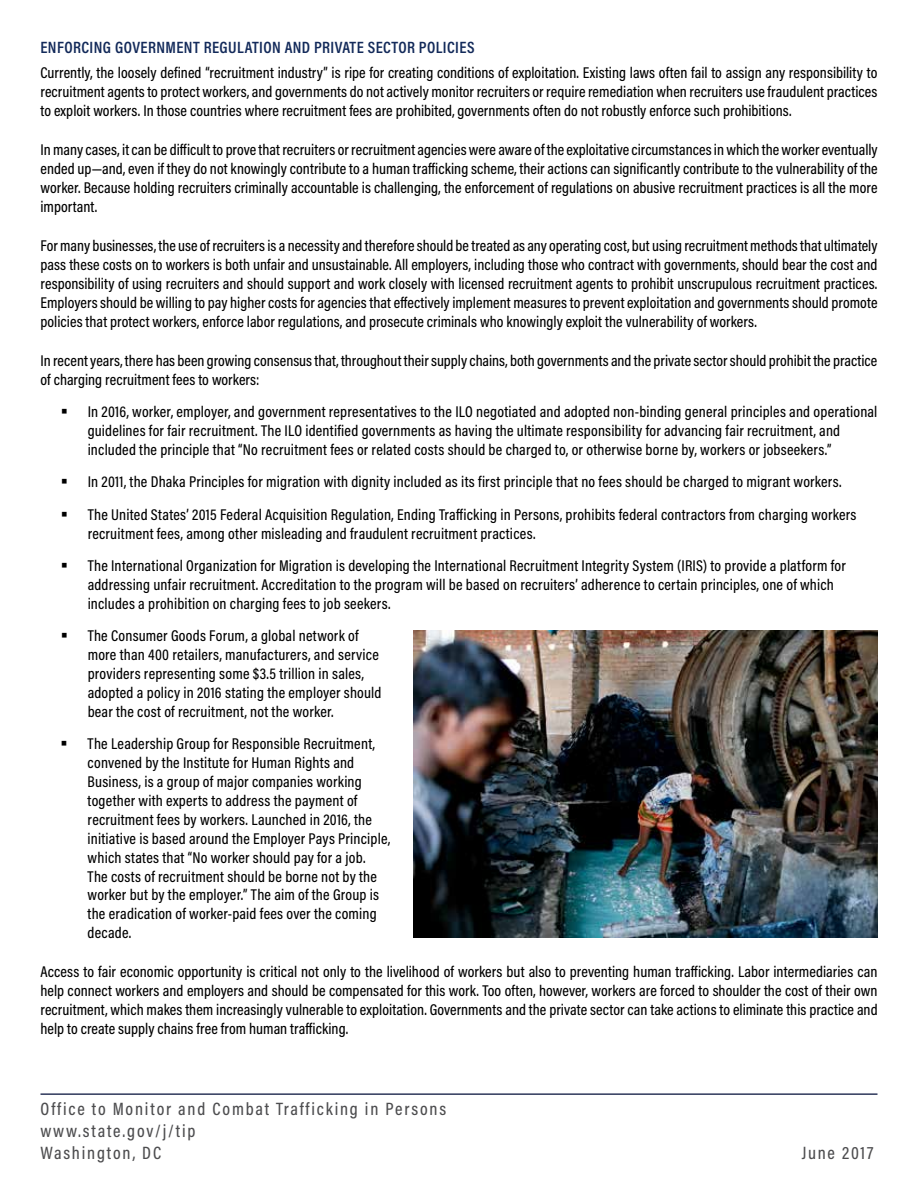
<style>
.page{position:relative;width:918px;height:1188px;background:#fff}
.page>*{position:absolute;margin:0;border:0;box-sizing:border-box;transform-origin:0 0}
.t1{font:500 18px/21.6px "Acumin Pro Cond";letter-spacing:.1em;color:#4d4d4f}
.t2{font:600 16.5px "Acumin Pro Cond";letter-spacing:.025em;color:#132a5a}
.t3{font:500 15.75px/18.9px "Acumin Pro Cond";letter-spacing:.01em;color:#000}
</style>
<div class="page">
<hr style="left:40px;top:1093px;width:838px;height:2px;background:#2e375b">
<img style="left:413px;top:630px;width:465px;height:307px">
<p class="t2" style="left:40px;top:36px;width:436px">ENFORCING GOVERNMENT REGULATION AND PRIVATE SECTOR POLICIES</p>
<p class="t3" style="left:40px;top:63px;width:839px;text-align:justify">Currently, the loosely defined “recruitment industry” is ripe for creating conditions of exploitation. Existing laws often fail to assign any responsibility to recruitment agents to protect workers, and governments do not actively monitor recruiters or require remediation when recruiters use fraudulent practices to exploit workers. In those countries where recruitment fees are prohibited, governments often do not robustly enforce such prohibitions.</p>
<p class="t3" style="left:40px;top:140px;width:839px;text-align:justify">In many cases, it can be difficult to prove that recruiters or recruitment agencies were aware of the exploitative circumstances in which the worker eventually ended up—and, even if they do not knowingly contribute to a human trafficking scheme, their actions can significantly contribute to the vulnerability of the worker. Because holding recruiters criminally accountable is challenging, the enforcement of regulations on abusive recruitment practices is all the more important.</p>
<p class="t3" style="left:40px;top:236px;width:839px;text-align:justify">For many businesses, the use of recruiters is a necessity and therefore should be treated as any operating cost, but using recruitment methods that ultimately pass these costs on to workers is both unfair and unsustainable. All employers, including those who contract with governments, should bear the cost and responsibility of using recruiters and should support and work closely with licensed recruitment agents to prohibit unscrupulous recruitment practices.<br>Employers should be willing to pay higher costs for agencies that effectively implement measures to prevent exploitation and governments should promote policies that protect workers, enforce labor regulations, and prosecute criminals who knowingly exploit the vulnerability of workers.</p>
<p class="t3" style="left:40px;top:351px;width:838px">In recent years, there has been growing consensus that, throughout their supply chains, both governments and the private sector should prohibit the practice of charging recruitment fees to workers:</p>
<p class="t3" style="left:88px;top:402px;width:791px;text-indent:-27px">▪ In 2016, worker, employer, and government representatives to the ILO negotiated and adopted non-binding general principles and operational guidelines for fair recruitment. The ILO identified governments as having the ultimate responsibility for advancing fair recruitment, and included the principle that “No recruitment fees or related costs should be charged to, or otherwise borne by, workers or jobseekers.”</p>
<p class="t3" style="left:61px;top:472px;width:782px">▪ In 2011, the Dhaka Principles for migration with dignity included as its first principle that no fees should be charged to migrant workers.</p>
<p class="t3" style="left:88px;top:505px;width:770px;text-indent:-27px">▪ The United States’ 2015 Federal Acquisition Regulation, Ending Trafficking in Persons, prohibits federal contractors from charging workers recruitment fees, among other misleading and fraudulent recruitment practices.</p>
<p class="t3" style="left:88px;top:556px;width:760px;text-indent:-27px">▪ The International Organization for Migration is developing the International Recruitment Integrity System (IRIS) to provide a platform for addressing unfair recruitment. Accreditation to the program will be based on recruiters’ adherence to certain principles, one of which includes a prohibition on charging fees to job seekers.</p>
<p class="t3" style="left:88px;top:626px;width:295px;text-indent:-27px">▪ The Consumer Goods Forum, a global network of more than 400 retailers, manufacturers, and service providers representing some $3.5 trillion in sales, adopted a policy in 2016 stating the employer should bear the cost of recruitment, not the worker.</p>
<p class="t3" style="left:88px;top:734px;width:304px;text-indent:-27px">▪ The Leadership Group for Responsible Recruitment, convened by the Institute for Human Rights and Business, is a group of major companies working together with experts to address the payment of recruitment fees by workers. Launched in 2016, the initiative is based around the Employer Pays Principle, which states that “No worker should pay for a job.<br>The costs of recruitment should be borne not by the worker but by the employer.” The aim of the Group is the eradication of worker-paid fees over the coming decade.</p>
<p class="t3" style="left:40px;top:962px;width:839px;text-align:justify">Access to fair economic opportunity is critical not only to the livelihood of workers but also to preventing human trafficking. Labor intermediaries can help connect workers and employers and should be compensated for this work. Too often, however, workers are forced to shoulder the cost of their own recruitment, which makes them increasingly vulnerable to exploitation. Governments and the private sector can take actions to eliminate this practice and help to create supply chains free from human trafficking.</p>
<p class="t1" style="left:40px;top:1098px;width:407px">Office to Monitor and Combat Trafficking in Persons www.state.gov/j/tip<br>Washington, DC</p>
<p class="t1" style="left:802px;top:1141px;width:73px">June 2017</p>
</div>
